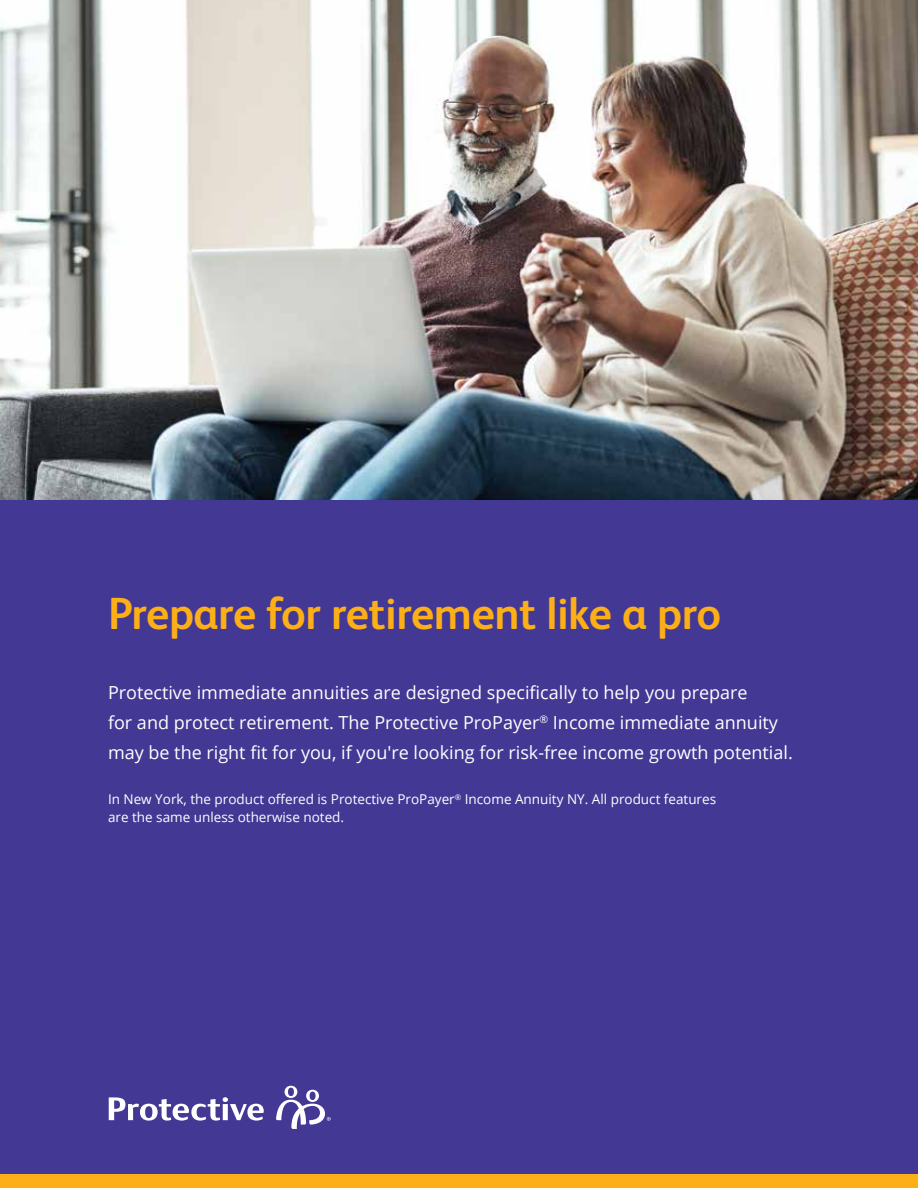
<style>
.page{position:relative;width:918px;height:1188px;background:#fff}
.page>*{position:absolute;margin:0;border:0;box-sizing:border-box;transform-origin:0 0}
.t1{font:700 45px "FS Albert Pro";letter-spacing:-.01em;color:#fcaf17}
.t2{font:18px/30px "Open Sans";color:#fff}
.t3{font:13.5px/18px "Open Sans";color:#fff}
</style>
<div class="page">
<div style="left:0;top:500px;width:918px;height:688px;background:#443895"></div>
<img style="left:0;top:0;width:918px;height:500px">
<div style="left:0;top:1174px;width:918px;height:14px;background:#fcaf17"></div>
<svg style="left:109px;top:1097px;width:155px;height:24px"></svg>
<svg style="left:276px;top:1086px;width:55px;height:43px"></svg>
<h1 class="t1" style="left:108px;top:582px;width:615px">Prepare for retirement like a pro</h1>
<p class="t2" style="left:108px;top:677px;width:686px">Protective immediate annuities are designed specifically to help you prepare<br>for and protect retirement. The Protective ProPayer<sup>®</sup> Income immediate annuity may be the right fit for you, if you're looking for risk-free income growth potential.</p>
<p class="t3" style="left:108px;top:790px;width:610px">In New York, the product offered is Protective ProPayer<sup>®</sup> Income Annuity NY. All product features are the same unless otherwise noted.</p>
</div>
